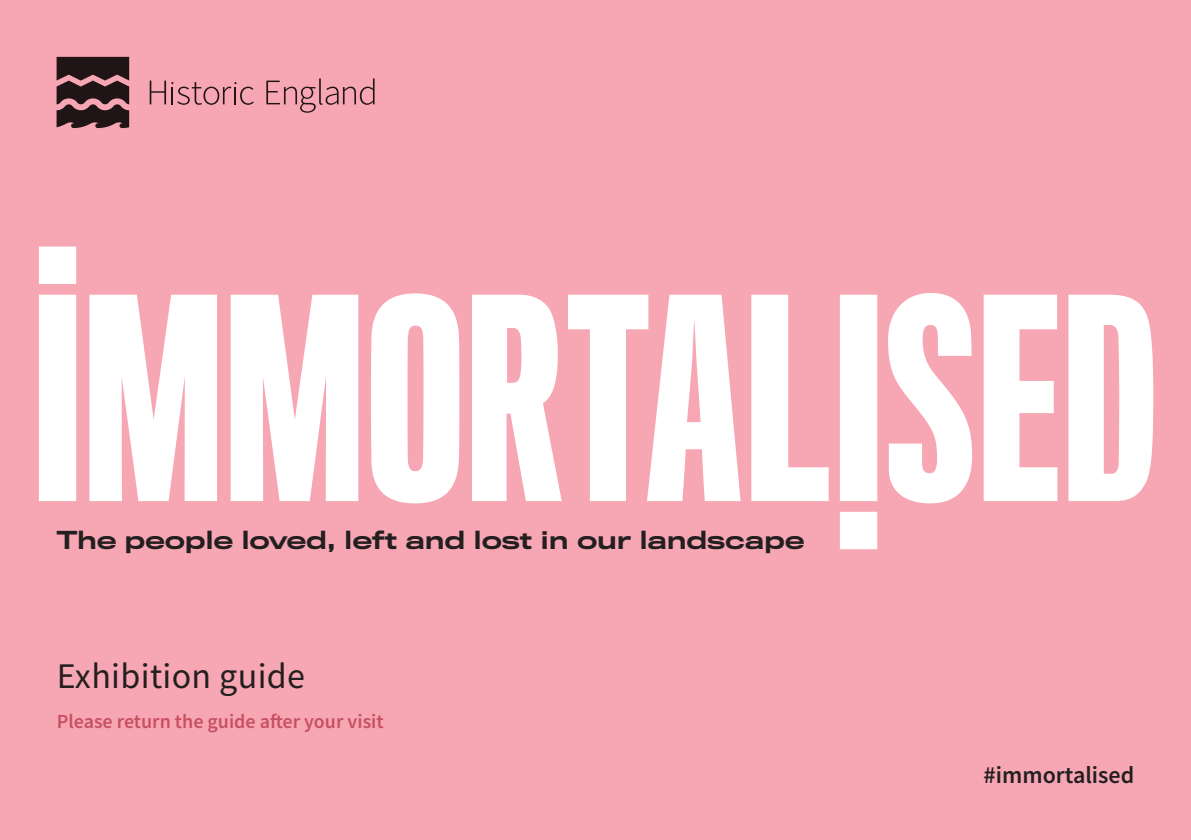
<style>
.page{position:relative;width:1191px;height:840px;background:#fff}
.page>*{position:absolute;margin:0;border:0;box-sizing:border-box;transform-origin:0 0}
.Body_Text{font:36px "Source Sans Pro";letter-spacing:.01em;color:#231f20}
.Body_Text-2{font:600 24px "Source Sans Pro";color:#231f20}
.Body_Text-3{font:500 23px "Titling Gothic FB Wide";letter-spacing:-.01em;color:#231f20}
.t1{font:600 20px "Source Sans Pro";color:#c75063}
</style>
<div class="page">
<div style="left:0;top:0;width:1191px;height:839px;background:#f7a7b3"></div>
<svg style="left:57px;top:57px;width:72px;height:71px"></svg>
<svg style="left:150px;top:81px;width:104px;height:24px"></svg>
<svg style="left:266px;top:78px;width:108px;height:35px"></svg>
<svg style="left:39px;top:246px;width:1114px;height:303px"></svg>
<p class="Body_Text-3" style="left:57px;top:527px;width:749px">The people loved, left and lost in our landscape</p>
<p class="Body_Text" style="left:57px;top:652px;width:250px">Exhibition guide</p>
<p class="t1" style="left:57px;top:708px;width:328px">Please return the guide after your visit</p>
<p class="Body_Text-2" style="left:983px;top:758px;width:152px">#immortalised</p>
</div>
